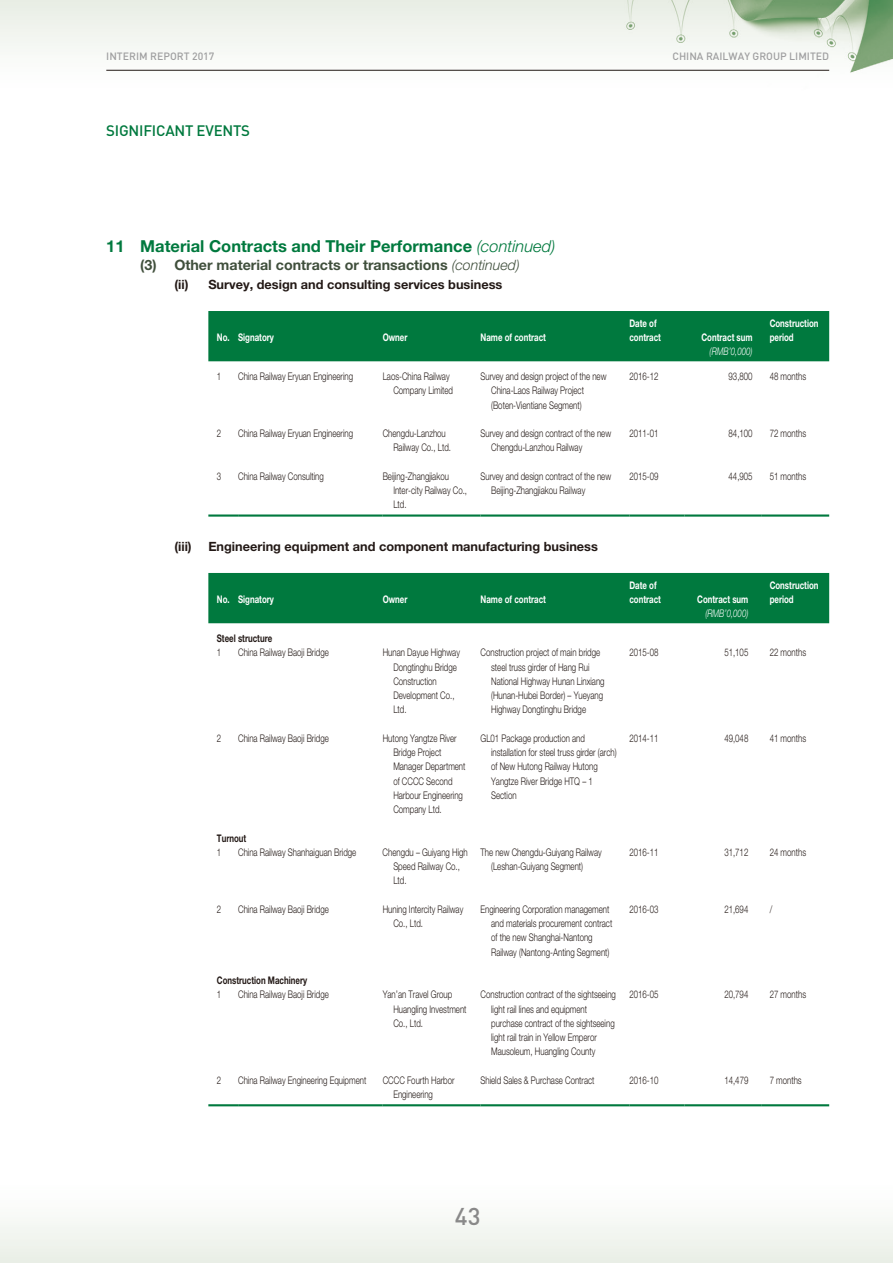
<style>
.page{position:relative;width:893px;height:1263px;background:#fff}
.page>*{position:absolute;margin:0;border:0;box-sizing:border-box;transform-origin:0 0}
.t1{font:500 24px "DIN";color:#898989}
.t2{font:700 16.5px "Helvetica Neue LT Std";color:#00793e}
.t3{font:500 15px "DIN";letter-spacing:-.015em;color:#00793e}
.t4{font:700 14.25px "Helvetica Neue LT Std";color:#404f3c}
.t5{font:700 12.75px "Helvetica Neue LT Std";color:#231916}
.t6{font:300 10.5px/14.2px "Helvetica Neue LT Std";color:#231916;scale:.75 1}
.t7{font:700 10.5px/14.2px "Helvetica Neue LT Std";color:#fff;scale:.75 1}
.t8{font:700 10.5px/14.2px "Helvetica Neue LT Std";color:#231916;scale:.75 1}
.t9{font:500 10.5px "DIN";color:#9f9fa0}
.t10{font:italic 300 10.5px "Helvetica Neue LT Std";color:#fff;scale:.75 1}
.s1{font-weight:300;font-style:italic}
.s2{font-weight:300}
</style>
<div class="page">
<img style="left:0;top:0;width:893px;height:1263px">
<hr style="left:106px;top:70px;width:723px;height:1px;background:#231916">
<div style="left:208px;top:311px;width:621px;height:50px;background:#00793e"></div>
<hr style="left:208px;top:514px;width:30px;height:3px;background:#00793e">
<hr style="left:238px;top:514px;width:145px;height:3px;background:#00793e">
<hr style="left:383px;top:514px;width:97px;height:3px;background:#00793e">
<hr style="left:480px;top:514px;width:149px;height:3px;background:#00793e">
<hr style="left:629px;top:514px;width:56px;height:3px;background:#00793e">
<hr style="left:685px;top:514px;width:76px;height:3px;background:#00793e">
<hr style="left:761px;top:514px;width:68px;height:3px;background:#00793e">
<div style="left:208px;top:573px;width:621px;height:50px;background:#00793e"></div>
<hr style="left:208px;top:1104px;width:30px;height:2px;background:#00793e">
<hr style="left:238px;top:1104px;width:145px;height:2px;background:#00793e">
<hr style="left:383px;top:1104px;width:97px;height:2px;background:#00793e">
<hr style="left:480px;top:1104px;width:149px;height:2px;background:#00793e">
<hr style="left:629px;top:1104px;width:56px;height:2px;background:#00793e">
<hr style="left:685px;top:1104px;width:76px;height:2px;background:#00793e">
<hr style="left:761px;top:1104px;width:68px;height:2px;background:#00793e">
<p class="t9" style="left:106px;top:52px;width:110px">INTERIM REPORT 2017</p>
<p class="t9" style="left:672px;top:52px;width:158px">CHINA RAILWAY GROUP LIMITED</p>
<p class="t3" style="left:106px;top:125px;width:145px">SIGNIFICANT EVENTS</p>
<p class="t2" style="left:106px;top:240px;width:451px">11 Material Contracts and Their Performance <span class="s1">(continued)</span></p>
<p class="t4" style="left:140px;top:260px;width:381px">(3) Other material contracts or transactions <span class="s1">(continued)</span></p>
<p class="t5" style="left:174px;top:280px;width:16px">(ii)</p>
<p class="t5" style="left:208px;top:280px;width:295px">Survey, design and consulting services business</p>
<p class="t7" style="left:217px;top:331px;width:78px">No. Signatory</p>
<p class="t7" style="left:383px;top:331px;width:35px">Owner</p>
<p class="t7" style="left:480px;top:331px;width:89px">Name of contract</p>
<p class="t7" style="left:629px;top:317px;width:44px">Date of contract</p>
<p class="t7" style="left:701px;top:331px;width:70px">Contract sum</p>
<p class="t10" style="left:710px;top:348px;width:59px">(RMB’0,000)</p>
<p class="t7" style="left:770px;top:317px;width:67px">Construction period</p>
<p class="t6" style="left:217px;top:369px;width:7px">1</p>
<p class="t6" style="left:238px;top:369px;width:155px">China Railway Eryuan Engineering</p>
<p class="t6" style="left:393px;top:369px;width:81px;text-indent:-11px">Laos-China Railway<br>Company Limited</p>
<p class="t6" style="left:491px;top:369px;width:155px;text-indent:-11px">Survey and design project of the new<br>China-Laos Railway Project (Boten-Vientiane Segment)</p>
<p class="t6" style="left:629px;top:369px;width:40px">2016-12</p>
<p class="t6" style="left:729px;top:369px;width:34px">93,800</p>
<p class="t6" style="left:770px;top:369px;width:50px">48 months</p>
<p class="t6" style="left:217px;top:426px;width:7px">2</p>
<p class="t6" style="left:238px;top:426px;width:155px">China Railway Eryuan Engineering</p>
<p class="t6" style="left:393px;top:426px;width:79px;text-indent:-11px">Chengdu-Lanzhou<br>Railway Co., Ltd.</p>
<p class="t6" style="left:491px;top:426px;width:162px;text-indent:-11px">Survey and design contract of the new<br>Chengdu-Lanzhou Railway</p>
<p class="t6" style="left:629px;top:426px;width:40px">2011-01</p>
<p class="t6" style="left:729px;top:426px;width:34px">84,100</p>
<p class="t6" style="left:770px;top:426px;width:50px">72 months</p>
<p class="t6" style="left:217px;top:469px;width:7px">3</p>
<p class="t6" style="left:238px;top:469px;width:116px">China Railway Consulting</p>
<p class="t6" style="left:393px;top:469px;width:100px;text-indent:-11px">Beijing-Zhangjiakou<br>Inter-city Railway Co.,<br>Ltd.</p>
<p class="t6" style="left:491px;top:469px;width:162px;text-indent:-11px">Survey and design contract of the new<br>Beijing-Zhangjiakou Railway</p>
<p class="t6" style="left:629px;top:469px;width:40px">2015-09</p>
<p class="t6" style="left:729px;top:469px;width:34px">44,905</p>
<p class="t6" style="left:770px;top:469px;width:50px">51 months</p>
<p class="t5" style="left:174px;top:542px;width:19px">(iii)</p>
<p class="t5" style="left:208px;top:542px;width:391px">Engineering equipment and component manufacturing business</p>
<p class="t7" style="left:217px;top:593px;width:78px">No. Signatory</p>
<p class="t7" style="left:383px;top:593px;width:35px">Owner</p>
<p class="t7" style="left:480px;top:593px;width:89px">Name of contract</p>
<p class="t7" style="left:629px;top:579px;width:44px">Date of contract</p>
<p class="t7" style="left:697px;top:593px;width:70px">Contract sum</p>
<p class="t10" style="left:705px;top:610px;width:59px">(RMB’0,000)</p>
<p class="t7" style="left:770px;top:579px;width:67px">Construction period</p>
<p class="t8" style="left:217px;top:632px;width:75px">Steel structure<br><span class="s2">1</span></p>
<p class="t6" style="left:238px;top:646px;width:122px">China Railway Baoji Bridge</p>
<p class="t6" style="left:393px;top:646px;width:90px;text-indent:-11px">Hunan Dayue Highway<br>Dongtinghu Bridge<br>Construction<br>Development Co.,<br>Ltd.</p>
<p class="t6" style="left:491px;top:646px;width:153px;text-indent:-11px">Construction project of main bridge steel truss girder of Hang Rui<br>National Highway Hunan Linxiang (Hunan-Hubei Border) – Yueyang<br>Highway Dongtinghu Bridge</p>
<p class="t6" style="left:629px;top:646px;width:40px">2015-08</p>
<p class="t6" style="left:724px;top:646px;width:34px">51,105</p>
<p class="t6" style="left:770px;top:646px;width:50px">22 months</p>
<p class="t6" style="left:217px;top:731px;width:7px">2</p>
<p class="t6" style="left:238px;top:731px;width:122px">China Railway Baoji Bridge</p>
<p class="t6" style="left:393px;top:731px;width:98px;text-indent:-11px">Hutong Yangtze River<br>Bridge Project<br>Manager Department of CCCC Second<br>Harbour Engineering<br>Company Ltd.</p>
<p class="t6" style="left:491px;top:731px;width:169px;text-indent:-11px">GL01 Package production and installation for steel truss girder (arch) of New Hutong Railway Hutong<br>Yangtze River Bridge HTQ – 1<br>Section</p>
<p class="t6" style="left:629px;top:731px;width:40px">2014-11</p>
<p class="t6" style="left:724px;top:731px;width:34px">49,048</p>
<p class="t6" style="left:770px;top:731px;width:50px">41 months</p>
<p class="t8" style="left:217px;top:832px;width:41px">Turnout<br><span class="s2">1</span></p>
<p class="t6" style="left:238px;top:845px;width:159px">China Railway Shanhaiguan Bridge</p>
<p class="t6" style="left:393px;top:845px;width:101px;text-indent:-11px">Chengdu – Guiyang High<br>Speed Railway Co.,<br>Ltd.</p>
<p class="t6" style="left:491px;top:845px;width:149px;text-indent:-11px">The new Chengdu-Guiyang Railway (Leshan-Guiyang Segment)</p>
<p class="t6" style="left:629px;top:845px;width:40px">2016-11</p>
<p class="t6" style="left:724px;top:845px;width:34px">31,712</p>
<p class="t6" style="left:770px;top:845px;width:50px">24 months</p>
<p class="t6" style="left:217px;top:902px;width:7px">2</p>
<p class="t6" style="left:238px;top:902px;width:122px">China Railway Baoji Bridge</p>
<p class="t6" style="left:393px;top:902px;width:95px;text-indent:-11px">Huning Intercity Railway<br>Co., Ltd.</p>
<p class="t6" style="left:491px;top:902px;width:163px;text-indent:-11px">Engineering Corporation management and materials procurement contract of the new Shanghai-Nantong Railway (Nantong-Anting Segment)</p>
<p class="t6" style="left:629px;top:902px;width:40px">2016-03</p>
<p class="t6" style="left:724px;top:902px;width:34px">21,694</p>
<p class="t6" style="left:770px;top:902px;width:5px">/</p>
<p class="t8" style="left:217px;top:974px;width:122px">Construction Machinery<br><span class="s2">1</span></p>
<p class="t6" style="left:238px;top:988px;width:122px">China Railway Baoji Bridge</p>
<p class="t6" style="left:393px;top:988px;width:99px;text-indent:-11px">Yan’an Travel Group<br>Huangling Investment<br>Co., Ltd.</p>
<p class="t6" style="left:491px;top:988px;width:168px;text-indent:-11px">Construction contract of the sightseeing light rail lines and equipment purchase contract of the sightseeing light rail train in Yellow Emperor Mausoleum, Huangling County</p>
<p class="t6" style="left:629px;top:988px;width:40px">2016-05</p>
<p class="t6" style="left:724px;top:988px;width:34px">20,794</p>
<p class="t6" style="left:770px;top:988px;width:50px">27 months</p>
<p class="t6" style="left:217px;top:1073px;width:7px">2</p>
<p class="t6" style="left:238px;top:1073px;width:172px">China Railway Engineering Equipment</p>
<p class="t6" style="left:393px;top:1073px;width:83px;text-indent:-11px">CCCC Fourth Harbor<br>Engineering</p>
<p class="t6" style="left:480px;top:1073px;width:154px">Shield Sales &amp; Purchase Contract</p>
<p class="t6" style="left:629px;top:1073px;width:40px">2016-10</p>
<p class="t6" style="left:724px;top:1073px;width:34px">14,479</p>
<p class="t6" style="left:770px;top:1073px;width:44px">7 months</p>
<p class="t1" style="left:455px;top:1207px;width:27px">43</p>
</div>
